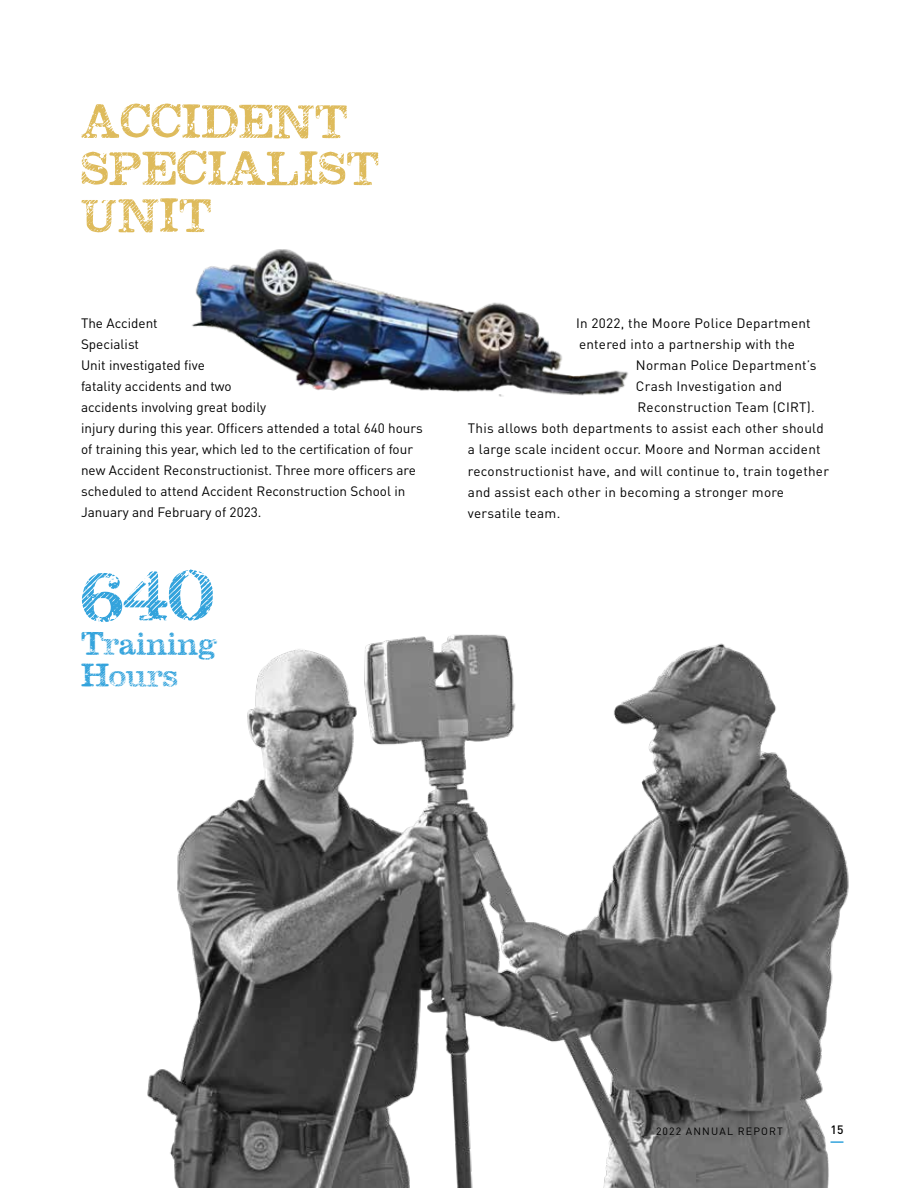
<style>
.page{position:relative;width:918px;height:1188px;background:#fff}
.page>*{position:absolute;margin:0;border:0;box-sizing:border-box;transform-origin:0 0}
.t1{font:86.55px "Megeon Grunge";color:#33a3dc}
.t2{font:58.65px/47px "Megeon Grunge";letter-spacing:.01em;color:#debb5c}
.t3{font:40.95px/31.8px "Megeon Grunge";color:#33a3dc}
.t4{font:13.5px "DIN Pro";letter-spacing:.02em;color:#000}
.t5{font:13.5px/21px "DIN Pro";color:#000}
.t6{font:500 12px "DIN Pro";color:#000}
.t7{font:10.5px "DIN Pro";letter-spacing:.11em;color:#000}
</style>
<div class="page">
<img style="left:147px;top:634px;width:702px;height:554px">
<img style="left:192px;top:249px;width:436px;height:148px">
<svg style="left:831px;top:1141px;width:12px;height:2px"></svg>
<h2 class="t2" style="left:81px;top:100px;width:299px">ACCIDENT<br>SPECIALIST<br>UNIT</h2>
<p class="t5" style="left:81px;top:312px;width:343px">The Accident<br>Specialist<br>Unit investigated five<br>fatality accidents and two<br>accidents involving great bodily<br>injury during this year. Officers attended a total 640 hours of training this year, which led to the certification of four new Accident Reconstructionist. Three more officers are scheduled to attend Accident Reconstruction School in January and February of 2023.</p>
<p class="t4" style="left:576px;top:314px;width:236px">In 2022, the Moore Police Department</p>
<p class="t4" style="left:579px;top:335px;width:218px">entered into a partnership with the</p>
<p class="t4" style="left:636px;top:356px;width:182px">Norman Police Department’s</p>
<p class="t4" style="left:636px;top:377px;width:148px">Crash Investigation and</p>
<p class="t4" style="left:637px;top:398px;width:179px">Reconstruction Team (CIRT).</p>
<p class="t4" style="left:468px;top:419px;width:357px">This allows both departments to assist each other should</p>
<p class="t4" style="left:468px;top:440px;width:354px">a large scale incident occur. Moore and Norman accident</p>
<p class="t4" style="left:468px;top:461px;width:363px">reconstructionist have, and will continue to, train together</p>
<p class="t4" style="left:468px;top:482px;width:318px">and assist each other in becoming a stronger more</p>
<p class="t4" style="left:468px;top:503px;width:94px">versatile team.</p>
<h1 class="t1" style="left:81px;top:549px;width:134px">640</h1>
<h3 class="t3" style="left:81px;top:629px;width:138px">Training<br>Hours</h3>
<p class="t7" style="left:656px;top:1124px;width:128px">2022 ANNUAL REPORT</p>
<p class="t6" style="left:831px;top:1122px;width:14px">15</p>
</div>
